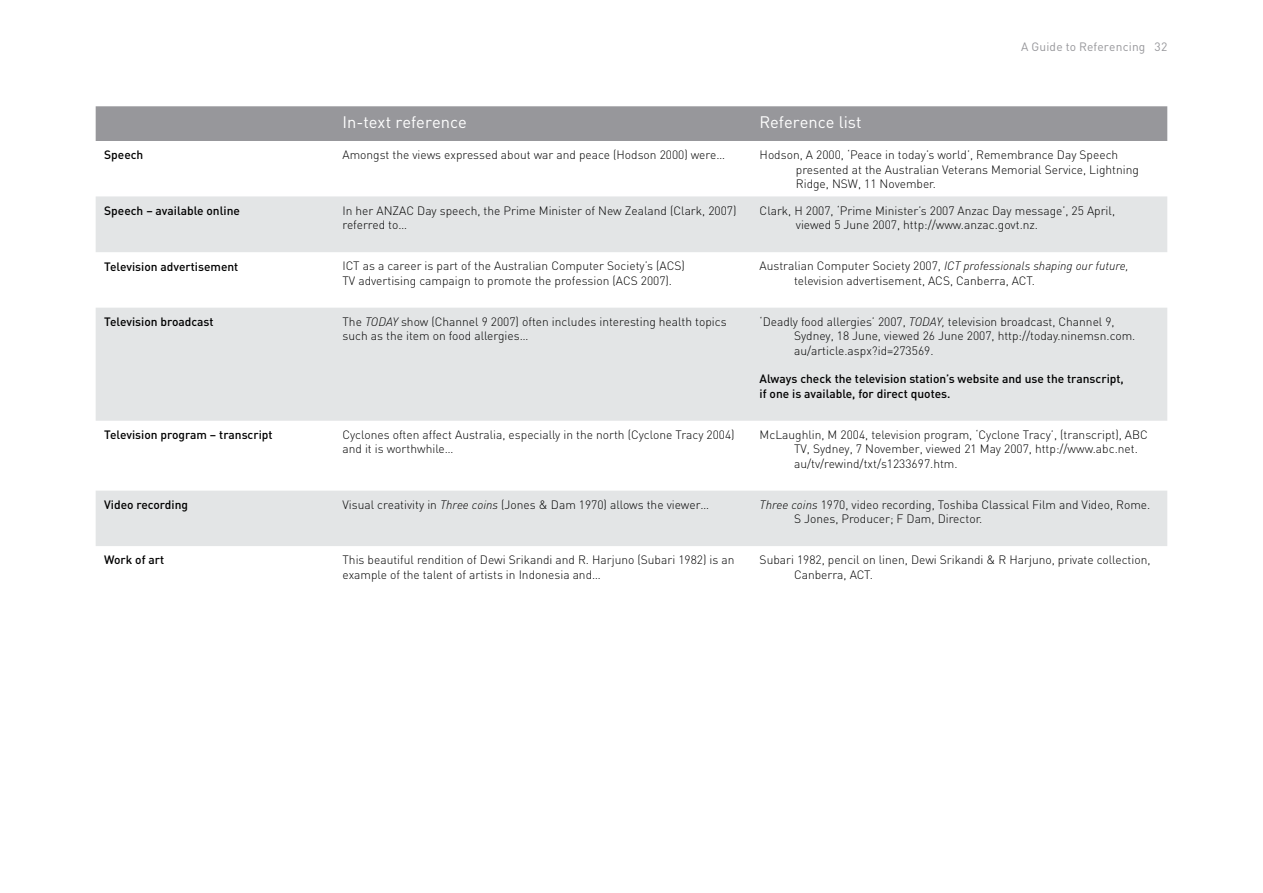
<style>
.page{position:relative;width:1263px;height:893px;background:#fff}
.page>*{position:absolute;margin:0;border:0;box-sizing:border-box;transform-origin:0 0}
.t1{font:16.5px "DIN";color:#fff}
.t2{font:300 12px/14.4px "DIN";color:#000}
.t3{font:500 12px/14.4px "DIN";color:#000}
.t4{font:12px "DIN";letter-spacing:.015em;color:#97979b}
.s1{font-style:italic}
</style>
<div class="page">
<div style="left:96px;top:106px;width:1071px;height:35px;background:#97979b"></div>
<svg style="left:96px;top:196px;width:1071px;height:350px;fill:#e3e5e6"></svg>
<h1 class="t1" style="left:342px;top:112px;width:126px">In-text reference</h1>
<h1 class="t1" style="left:760px;top:112px;width:104px">Reference list</h1>
<p class="t4" style="left:1021px;top:39px;width:148px">A Guide to Referencing 32</p>
<p class="t3" style="left:104px;top:147px;width:41px">Speech</p>
<p class="t2" style="left:342px;top:148px;width:384px">Amongst the views expressed about war and peace (Hodson 2000) were…</p>
<p class="t2" style="left:796px;top:148px;width:345px;text-indent:-36px">Hodson, A 2000, ‘Peace in today’s world’, Remembrance Day Speech presented at the Australian Veterans Memorial Service, Lightning<br>Ridge, NSW, 11 November.</p>
<p class="t3" style="left:104px;top:203px;width:137px">Speech – available online</p>
<p class="t2" style="left:342px;top:203px;width:395px">In her ANZAC Day speech, the Prime Minister of New Zealand (Clark, 2007) referred to…</p>
<p class="t2" style="left:796px;top:203px;width:321px;text-indent:-36px">Clark, H 2007, ‘Prime Minister’s 2007 Anzac Day message’, 25 April, viewed 5 June 2007, http://www.anzac.govt.nz.</p>
<p class="t3" style="left:104px;top:259px;width:136px">Television advertisement</p>
<p class="t2" style="left:342px;top:259px;width:344px">ICT as a career is part of the Australian Computer Society’s (ACS)<br>TV advertising campaign to promote the profession (ACS 2007).</p>
<p class="t2" style="left:794px;top:259px;width:336px;text-indent:-34px">Australian Computer Society 2007, <span class="s1">ICT professionals shaping our future, </span>television advertisement, ACS, Canberra, ACT.</p>
<p class="t3" style="left:104px;top:314px;width:111px">Television broadcast</p>
<p class="t2" style="left:342px;top:314px;width:386px">The <span class="s1">TODAY</span> show (Channel 9 2007) often includes interesting health topics such as the item on food allergies…</p>
<p class="t2" style="left:794px;top:314px;width:343px;text-indent:-34px">‘Deadly food allergies’ 2007, <span class="s1">TODAY,</span> television broadcast, Channel 9,<br>Sydney, 18 June, viewed 26 June 2007, http://today.ninemsn.com. au/article.aspx?id=273569.</p>
<p class="t3" style="left:760px;top:371px;width:366px">Always check the television station’s website and use the transcript, if one is available, for direct quotes.</p>
<p class="t3" style="left:104px;top:427px;width:170px">Television program – transcript</p>
<p class="t2" style="left:342px;top:427px;width:394px">Cyclones often affect Australia, especially in the north (Cyclone Tracy 2004) and it is worthwhile…</p>
<p class="t2" style="left:794px;top:427px;width:355px;text-indent:-34px">McLaughlin, M 2004, television program, ‘Cyclone Tracy’, (transcript), ABC<br>TV, Sydney, 7 November, viewed 21 May 2007, http://www.abc.net. au/tv/rewind/txt/s1233697.htm.</p>
<p class="t3" style="left:104px;top:497px;width:85px">Video recording</p>
<p class="t2" style="left:342px;top:497px;width:368px">Visual creativity in <span class="s1">Three coins</span> (Jones &amp; Dam 1970) allows the viewer…</p>
<p class="t2" style="left:794px;top:497px;width:358px;text-indent:-34px"><span class="s1">Three coins</span> 1970, video recording, Toshiba Classical Film and Video, Rome.<br>S Jones, Producer; F Dam, Director.</p>
<p class="t3" style="left:104px;top:552px;width:62px">Work of art</p>
<p class="t2" style="left:342px;top:553px;width:393px">This beautiful rendition of Dewi Srikandi and R. Harjuno (Subari 1982) is an example of the talent of artists in Indonesia and…</p>
<p class="t2" style="left:794px;top:553px;width:358px;text-indent:-34px">Subari 1982, pencil on linen, Dewi Srikandi &amp; R Harjuno, private collection,<br>Canberra, ACT.</p>
</div>
